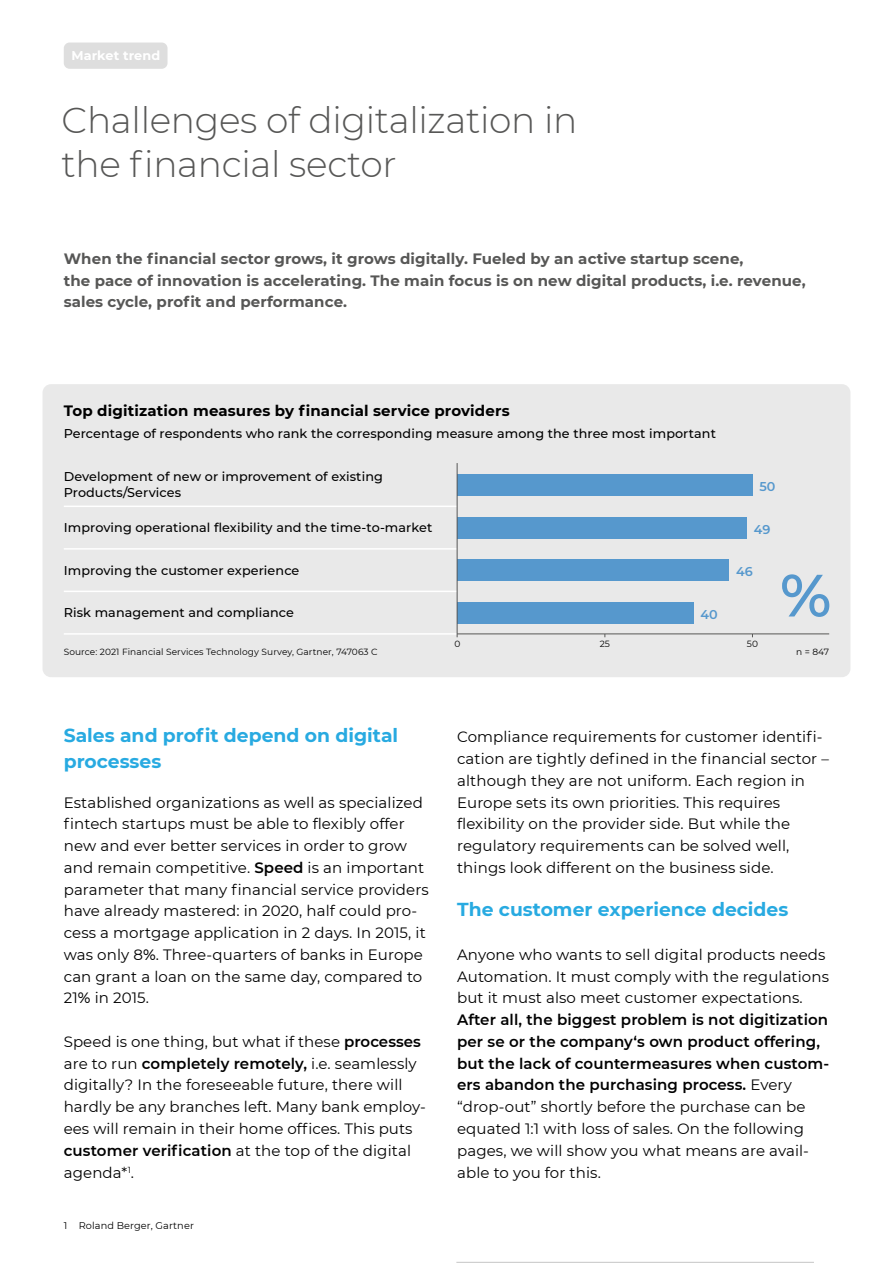
<style>
.page{position:relative;width:893px;height:1263px;background:#fff}
.page>*{position:absolute;margin:0;border:0;box-sizing:border-box;transform-origin:0 0}
.t1{font:600 59.55px "Montserrat";color:#5698cd}
.t2{font:300 36px/43.5px "Montserrat";letter-spacing:-.01em;color:#575756}
.t3{font:700 18.75px/25.5px "Montserrat";color:#28aae1}
.t4{font:15px/21.8px "Montserrat";letter-spacing:.005em;color:#000}
.t5{font:600 15px/21.8px "Montserrat";letter-spacing:.005em;color:#000}
.t6{font:700 15px/21.8px "Montserrat";letter-spacing:.005em;color:#575756}
.t7{font:700 15px "Montserrat";letter-spacing:.01em;color:#000}
.t8{font:500 12.75px/16.5px "Montserrat";letter-spacing:.005em;color:#000}
.t9{font:700 12.75px "Montserrat";letter-spacing:.01em;color:#fff}
.t10{font:600 12.75px "Montserrat";color:#5698cd}
.t11{font:9.75px "Montserrat";letter-spacing:.01em;color:#000}
.t12{font:9px "Montserrat";letter-spacing:.01em;color:#000}
.s1{font-weight:600}
.s2{font-weight:500}
.s3{font-weight:400}
</style>
<div class="page">
<div style="left:43px;top:384px;width:807px;height:293px;background:#e9e9e9;border-radius:9px"></div>
<hr style="left:456px;top:1262px;width:358px;height:1px;background:#c6c6c6">
<hr style="left:64px;top:506px;width:393px;height:1px;background:#fff">
<hr style="left:64px;top:548px;width:393px;height:2px;background:#fff">
<hr style="left:64px;top:591px;width:393px;height:1px;background:#fff">
<hr style="left:64px;top:633px;width:393px;height:2px;background:#fff">
<hr style="left:457px;top:634px;width:372px;height:1px;background:#575756">
<div style="left:457px;top:474px;width:296px;height:22px;background:#5698cd"></div>
<div style="left:457px;top:517px;width:290px;height:21px;background:#5698cd"></div>
<div style="left:457px;top:559px;width:272px;height:22px;background:#5698cd"></div>
<div style="left:457px;top:602px;width:236px;height:21px;background:#5698cd"></div>
<div style="left:64px;top:43px;width:104px;height:26px;background:#dedede;border-radius:6px"></div>
<hr style="left:457px;top:463px;width:1px;height:174px;background:#575756">
<p class="t9" style="left:71px;top:46px;width:90px">Market trend</p>
<h2 class="t2" style="left:62px;top:98px;width:517px">Challenges of digitalization in the financial sector</h2>
<p class="t6" style="left:64px;top:247px;width:743px">When the financial sector grows, it grows digitally. Fueled by an active startup scene,<br>the pace of innovation is accelerating. The main focus is on new digital products, i.e. revenue, sales cycle, profit and performance.</p>
<p class="t7" style="left:64px;top:400px;width:447px">Top digitization measures by financial service providers</p>
<p class="t8" style="left:64px;top:425px;width:654px">Percentage of respondents who rank the corresponding measure among the three most important</p>
<p class="t8" style="left:64px;top:468px;width:321px">Development of new or improvement of existing<br>Products/Services</p>
<p class="t10" style="left:759px;top:478px;width:18px">50</p>
<p class="t8" style="left:64px;top:519px;width:370px">Improving operational flexibility and the time-to-market</p>
<p class="t10" style="left:754px;top:520px;width:18px">49</p>
<p class="t8" style="left:64px;top:561px;width:237px">Improving the customer experience</p>
<p class="t10" style="left:736px;top:563px;width:18px">46</p>
<p class="t8" style="left:64px;top:604px;width:232px">Risk management and compliance</p>
<p class="t10" style="left:701px;top:605px;width:19px">40</p>
<p class="t12" style="left:64px;top:646px;width:315px">Source: 2021 Financial Services Technology Survey, Gartner, 747063 C</p>
<h1 class="t1" style="left:780px;top:553px;width:53px">%</h1>
<p class="t12" style="left:454px;top:637px;width:7px">0</p>
<p class="t12" style="left:600px;top:637px;width:12px">25</p>
<p class="t12" style="left:747px;top:637px;width:13px">50</p>
<p class="t12" style="left:796px;top:646px;width:35px">n = 847</p>
<p class="t3" style="left:64px;top:722px;width:336px">Sales and profit depend on digital processes</p>
<p class="t4" style="left:64px;top:791px;width:366px">Established organizations as well as specialized fintech startups must be able to flexibly offer new and ever better services in order to grow and remain competitive. <span class="s1">Speed</span> is an important parameter that many financial service providers have already mastered: in 2020, half could pro&shy;cess a mortgage application in 2 days. In 2015, it was only 8<span class="s2">%</span>. Three-quarters of banks in Europe can grant a loan on the same day, compared to 21<span class="s2">%</span> in 2015.</p>
<p class="t4" style="left:64px;top:1030px;width:362px">Speed is one thing, but what if these <span class="s1">processes </span>are to run <span class="s1">completely remotely,</span> i.e. seamlessly digitally? In the foreseeable future, there will hardly be any branches left. Many bank employ&shy;ees will remain in their home offices. This puts <span class="s1">customer verification</span> at the top of the digital agenda*<sup>1</sup>.</p>
<p class="t11" style="left:64px;top:1219px;width:132px">1 Roland Berger, Gartner</p>
<p class="t4" style="left:457px;top:726px;width:373px">Compliance requirements for customer identifi&shy;cation are tightly defined in the financial sector – although they are not uniform. Each region in Europe sets its own priorities. This requires flexibility on the provider side. But while the regulatory requirements can be solved well, things look different on the business side.</p>
<p class="t3" style="left:457px;top:896px;width:333px">The customer experience decides</p>
<p class="t4" style="left:457px;top:943px;width:373px">Anyone who wants to sell digital products needs<br>Automation. It must comply with the regulations but it must also meet customer expectations.</p>
<p class="t5" style="left:457px;top:1008px;width:374px">After all, the biggest problem is not digitization per se or the company‘s own product offering, but the lack of countermeasures when custom&shy;ers abandon the purchasing process. <span class="s3">Every “drop-out” shortly before the purchase can be equated 1:1 with loss of sales. On the following pages, we will show you what means are avail&shy;able to you for this.</span></p>
</div>
